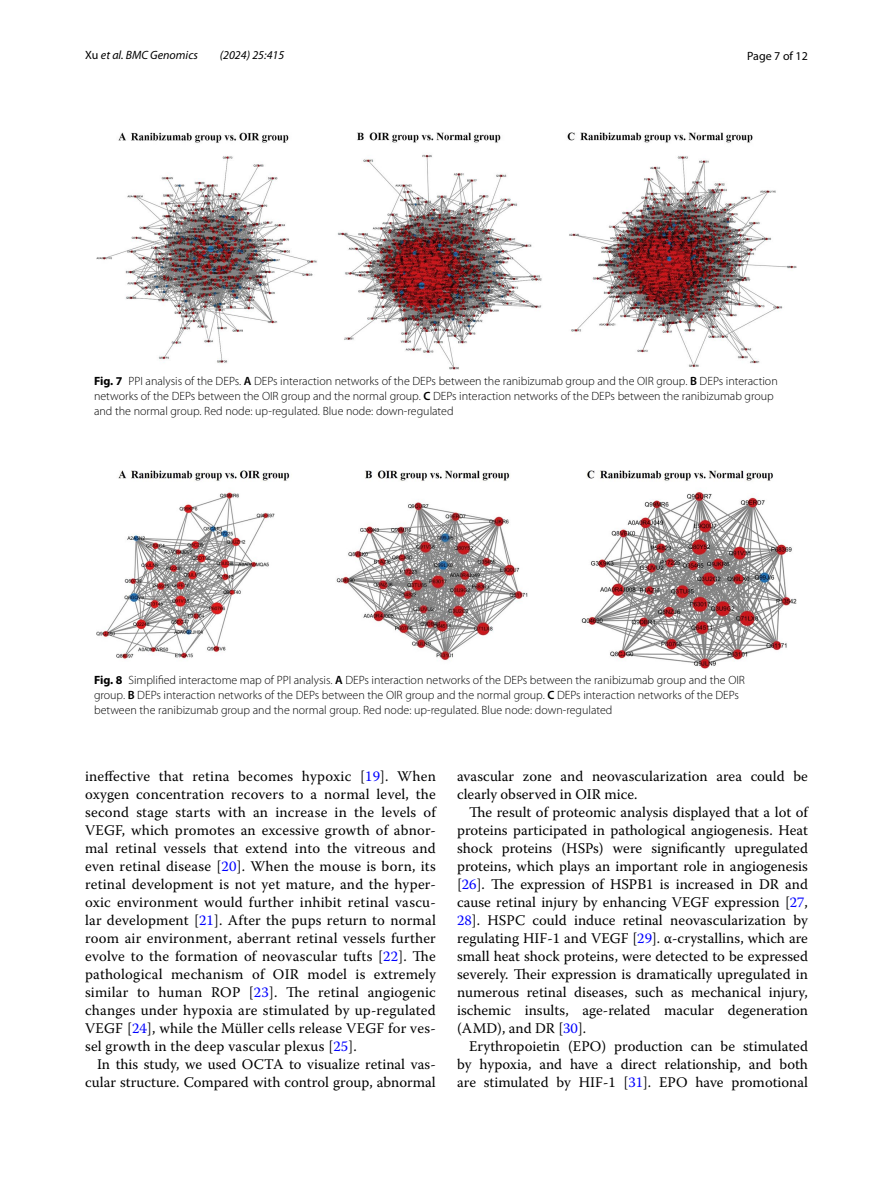
<style>
.page{position:relative;width:893px;height:1187px;background:#fff}
.page>*{position:absolute;margin:0;border:0;box-sizing:border-box;transform-origin:0 0}
.t1{font:14.7px/18px "Warnock Pro";color:#000;text-align:justify}
.t2{font:300 12px/15px "Myriad Pro";color:#000}
.t3{font:italic 12px "Myriad Pro";color:#000}
.t4{font:12px "Myriad Pro";color:#000}
.s1{font-style:normal}
.s2{font-weight:700}
.s3{font-weight:600}
.s4{color:#00f}
</style>
<div class="page">
<img style="left:96px;top:133px;width:701px;height:236px">
<img style="left:96px;top:471px;width:701px;height:197px">
<p class="t3" style="left:85px;top:48px;width:114px"><span class="s1">Xu</span> et al. BMC Genomics</p>
<p class="t3" style="left:220px;top:48px;width:66px">(2024) 25:415</p>
<p class="t4" style="left:747px;top:48px;width:62px">Page 7 of 12</p>
<p class="t2" style="left:94px;top:373px;width:685px"><span class="s2">Fig. 7</span> PPI analysis of the DEPs. <span class="s3">A</span> DEPs interaction networks of the DEPs between the ranibizumab group and the OIR group. <span class="s3">B</span> DEPs interaction networks of the DEPs between the OIR group and the normal group. <span class="s3">C</span> DEPs interaction networks of the DEPs between the ranibizumab group and the normal group. Red node: up-regulated. Blue node: down-regulated</p>
<p class="t2" style="left:94px;top:672px;width:652px"><span class="s2">Fig. 8</span> Simplified interactome map of PPI analysis. <span class="s3">A</span> DEPs interaction networks of the DEPs between the ranibizumab group and the OIR group. <span class="s3">B</span> DEPs interaction networks of the DEPs between the OIR group and the normal group. <span class="s3">C</span> DEPs interaction networks of the DEPs between the ranibizumab group and the normal group. Red node: up-regulated. Blue node: down-regulated</p>
<p class="t1" style="left:85px;top:766px;width:352px">ineffective that retina becomes hypoxic [<span class="s4">19</span>]. When oxygen concentration recovers to a normal level, the second stage starts with an increase in the levels of VEGF, which promotes an excessive growth of abnor&shy;mal retinal vessels that extend into the vitreous and even retinal disease [<span class="s4">20</span>]. When the mouse is born, its retinal development is not yet mature, and the hyper&shy;oxic environment would further inhibit retinal vascu&shy;lar development [<span class="s4">21</span>]. After the pups return to normal room air environment, aberrant retinal vessels further evolve to the formation of neovascular tufts [<span class="s4">22</span>]. The pathological mechanism of OIR model is extremely similar to human ROP [<span class="s4">23</span>]. The retinal angiogenic changes under hypoxia are stimulated by up-regulated VEGF [<span class="s4">24</span>], while the Müller cells release VEGF for ves&shy;sel growth in the deep vascular plexus [<span class="s4">25</span>].</p>
<p class="t1" style="left:85px;top:1054px;width:352px;text-align:right">In this study, we used OCTA to visualize retinal vas&shy;cular structure. Compared with control group, abnormal</p>
<p class="t1" style="left:457px;top:766px;width:352px">avascular zone and neovascularization area could be clearly observed in OIR mice.</p>
<p class="t1" style="left:457px;top:802px;width:352px;text-indent:12px">The result of proteomic analysis displayed that a lot of proteins participated in pathological angiogenesis. Heat shock proteins (HSPs) were significantly upregulated proteins, which plays an important role in angiogenesis [<span class="s4">26</span>]. The expression of HSPB1 is increased in DR and cause retinal injury by enhancing VEGF expression [<span class="s4">27</span>, <span class="s4">28</span>]. HSPC could induce retinal neovascularization by regulating HIF-1 and VEGF [<span class="s4">29</span>]. α-crystallins, which are small heat shock proteins, were detected to be expressed severely. Their expression is dramatically upregulated in numerous retinal diseases, such as mechanical injury, ischemic insults, age-related macular degeneration (AMD), and DR [<span class="s4">30</span>].</p>
<p class="t1" style="left:457px;top:1036px;width:352px;text-indent:12px">Erythropoietin (EPO) production can be stimulated by hypoxia, and have a direct relationship, and both are stimulated by HIF-1 [<span class="s4">31</span>]. EPO have promotional</p>
</div>
